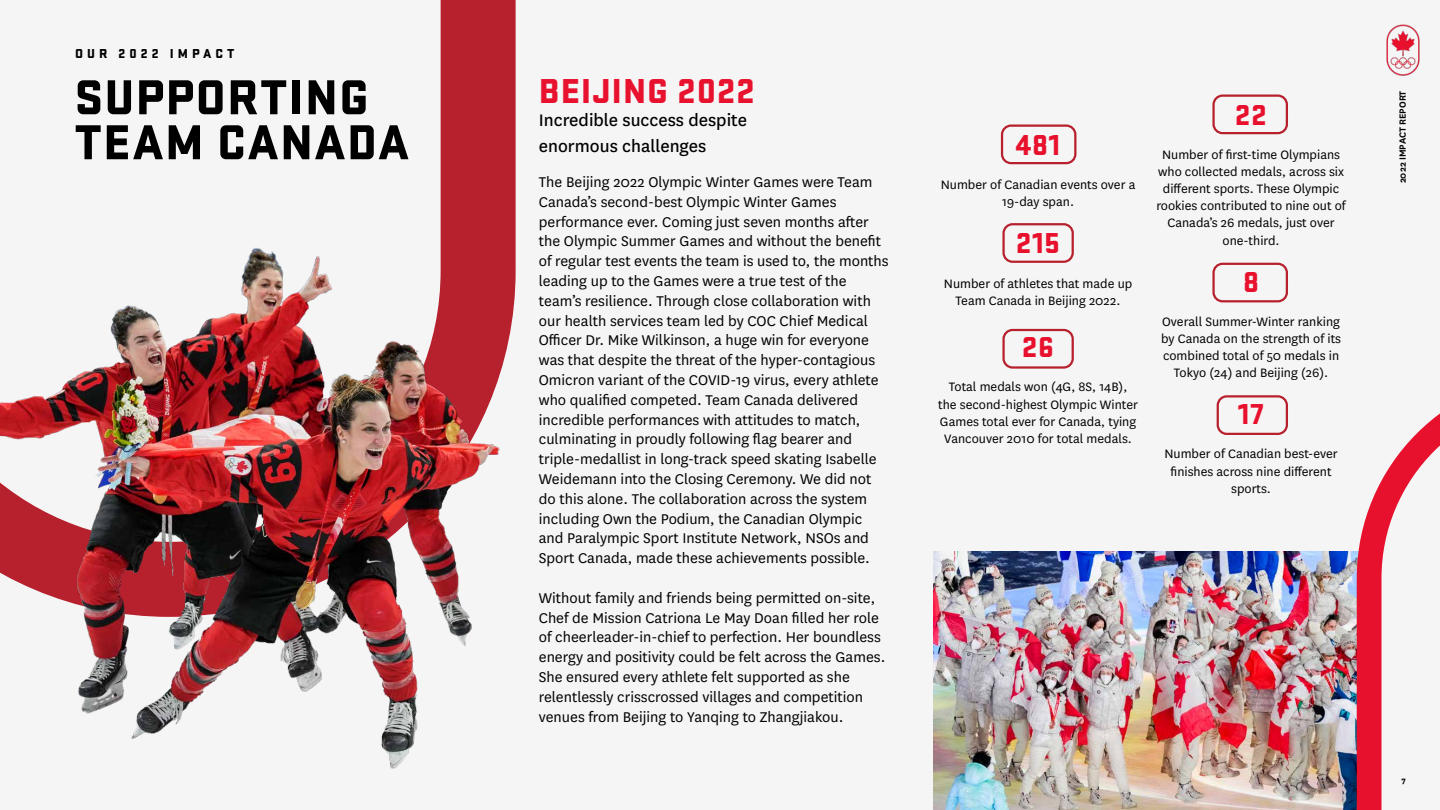
<style>
.page{position:relative;width:1440px;height:810px;background:#f5f5f5}
.page>*{position:absolute;margin:0;border:0;box-sizing:border-box;transform-origin:0 0}
.t1{font:900 51px/45px "Stratum 2";letter-spacing:.025em;color:#000}
.t2{font:900 36px "Stratum 2";letter-spacing:.025em;color:#e8122e}
.t3{font:900 30px "Stratum 2";letter-spacing:.025em;color:#e8112d}
.t4{font:19.5px/25.5px "National";color:#000}
.t5{font:16.5px/19.8px "National";color:#000}
.t6{font:14.25px/17.1px "National";color:#000;text-align:center}
.t7{font:900 13.5px "Stratum 2";letter-spacing:.3em;color:#000}
.t8{font:600 10.5px "National";color:#000}
.t9{font:700 9px "National";color:#000}
</style>
<div class="page">
<img style="left:934px;top:551px;width:423px;height:259px">
<img style="left:1386px;top:24px;width:34px;height:52px">
<svg style="left:1357px;top:413px;width:83px;height:397px"></svg>
<div style="left:1001px;top:124px;width:75px;height:40px;border:2px solid #b7202d;border-radius:9px"></div>
<div style="left:1212px;top:94px;width:76px;height:40px;border:2px solid #b7202d;border-radius:9px"></div>
<div style="left:1002px;top:223px;width:72px;height:40px;border:2px solid #b7202d;border-radius:9px"></div>
<div style="left:1212px;top:263px;width:76px;height:39px;border:2px solid #b7202d;border-radius:9px"></div>
<div style="left:1002px;top:329px;width:72px;height:40px;border:2px solid #b7202d;border-radius:9px"></div>
<div style="left:1217px;top:395px;width:71px;height:40px;border:2px solid #b7202d;border-radius:9px"></div>
<div style="left:440px;top:0;width:76px;height:230px;background:#b7202d"></div>
<img style="left:0;top:230px;width:516px;height:539px">
<p class="t7" style="left:75px;top:44px;width:161px">OUR 2022 IMPACT</p>
<h1 class="t1" style="left:74px;top:71px;width:336px">SUPPORTING<br>TEAM CANADA</h1>
<h2 class="t2" style="left:539px;top:64px;width:218px">BEIJING 2022</h2>
<p class="t4" style="left:539px;top:106px;width:210px">Incredible success despite enormous challenges</p>
<p class="t5" style="left:539px;top:171px;width:351px">The Beijing 2022 Olympic Winter Games were Team Canada’s second-best Olympic Winter Games performance ever. Coming just seven months after the Olympic Summer Games and without the benefit of regular test events the team is used to, the months leading up to the Games were a true test of the team’s resilience. Through close collaboration with our health services team led by COC Chief Medical Officer Dr. Mike Wilkinson, a huge win for everyone was that despite the threat of the hyper-contagious Omicron variant of the COVID-19 virus, every athlete who qualified competed. Team Canada delivered incredible performances with attitudes to match, culminating in proudly following flag bearer and triple-medallist in long-track speed skating Isabelle Weidemann into the Closing Ceremony. We did not do this alone. The collaboration across the system including Own the Podium, the Canadian Olympic and Paralympic Sport Institute Network, NSOs and Sport Canada, made these achievements possible.</p>
<p class="t5" style="left:539px;top:587px;width:348px">Without family and friends being permitted on-site, Chef de Mission Catriona Le May Doan filled her role of cheerleader-in-chief to perfection. Her boundless energy and positivity could be felt across the Games.<br>She ensured every athlete felt supported as she relentlessly crisscrossed villages and competition venues from Beijing to Yanqing to Zhangjiakou.</p>
<h3 class="t3" style="left:1016px;top:123px;width:46px">481</h3>
<p class="t6" style="left:941px;top:176px;width:196px">Number of Canadian events over a<br>19-day span.</p>
<h3 class="t3" style="left:1016px;top:222px;width:45px">215</h3>
<p class="t6" style="left:944px;top:274px;width:190px">Number of athletes that made up<br>Team Canada in Beijing 2022.</p>
<h3 class="t3" style="left:1022px;top:325px;width:33px">26</h3>
<p class="t6" style="left:938px;top:378px;width:201px">Total medals won (4G, 8S, 14B), the second-highest Olympic Winter Games total ever for Canada, tying Vancouver 2010 for total medals.</p>
<h3 class="t3" style="left:1235px;top:93px;width:33px">22</h3>
<p class="t6" style="left:1156px;top:146px;width:191px">Number of first-time Olympians who collected medals, across six different sports. These Olympic rookies contributed to nine out of<br>Canada’s 26 medals, just over one-third.</p>
<h3 class="t3" style="left:1243px;top:260px;width:18px">8</h3>
<p class="t6" style="left:1161px;top:312px;width:181px">Overall Summer-Winter ranking by Canada on the strength of its combined total of 50 medals in<br>Tokyo (24) and Beijing (26).</p>
<h3 class="t3" style="left:1238px;top:392px;width:27px">17</h3>
<p class="t6" style="left:1164px;top:445px;width:175px">Number of Canadian best-ever finishes across nine different sports.</p>
<p class="t8" style="left:1395px;top:183px;width:94px;rotate:-90deg">2022 IMPACT REPORT</p>
<p class="t9" style="left:1401px;top:773px;width:6px">7</p>
</div>
